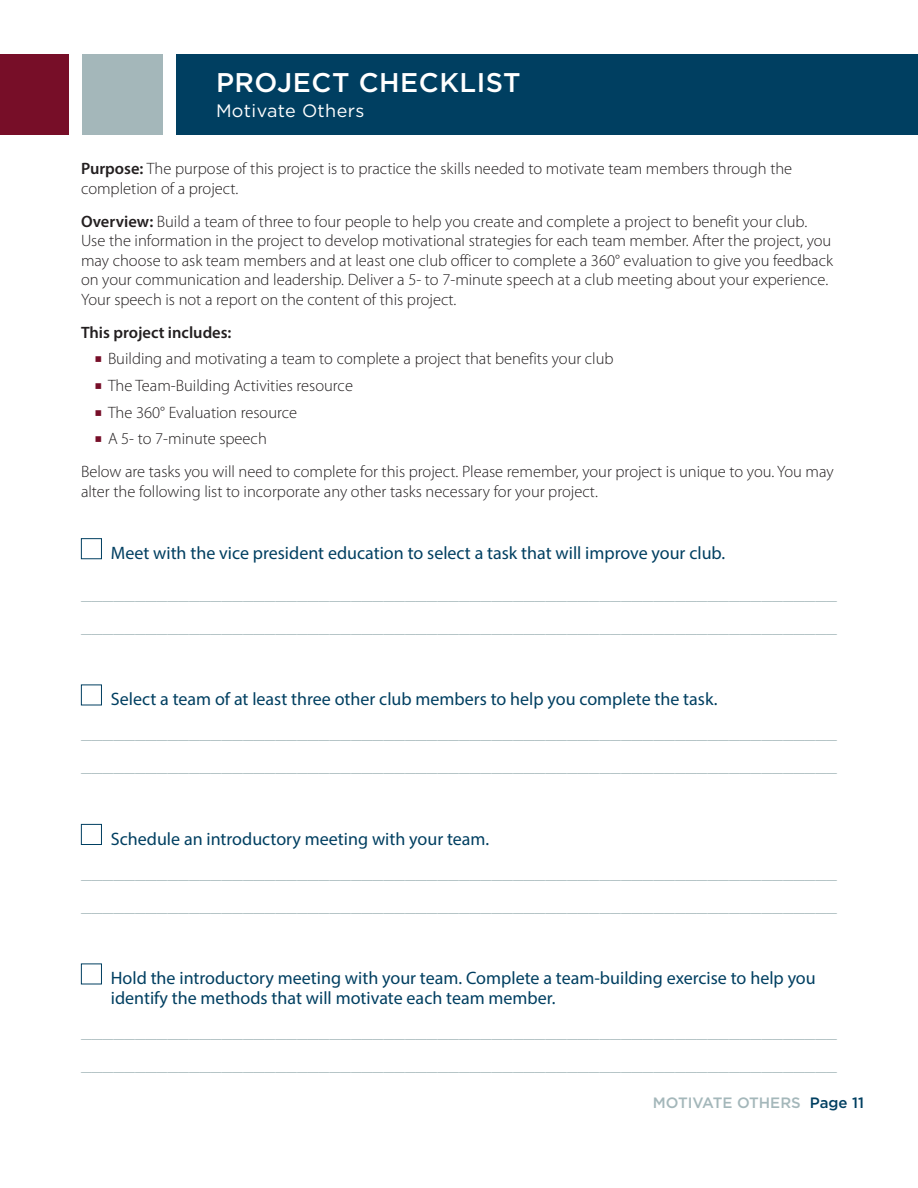
<style>
.page{position:relative;width:918px;height:1188px;background:#fff}
.page>*{position:absolute;margin:0;border:0;box-sizing:border-box;transform-origin:0 0}
.t1{font:500 27px "Gotham";letter-spacing:.02em;color:#fff}
.t2{font:300 18px/33px "Gotham";color:#a4b7ba}
.t3{font:18px/19.5px "Myriad Pro";color:#003f61}
.t4{font:18px "Gotham";letter-spacing:.02em;color:#fff}
.t5{font:300 16.5px/19.5px "Myriad Pro";color:#231f20}
.t6{font:600 16.5px "Myriad Pro";color:#231f20}
.t7{font:500 15px "Gotham";color:#a4b7ba}
.s1{font-weight:600}
.s2{font-family:"Minion Pro";font-weight:700;font-stretch:condensed;font-size:19.5px;color:#770e28}
.s3{color:#003f61}
</style>
<div class="page">
<div style="left:82px;top:54px;width:81px;height:81px;background:#a4b7ba"></div>
<div style="left:176px;top:54px;width:742px;height:81px;background:#003f61"></div>
<div style="left:0;top:54px;width:68px;height:81px;background:#770e28"></div>
<div style="left:81px;top:538px;width:21px;height:21px;border:1px solid #003f61"></div>
<div style="left:81px;top:685px;width:21px;height:20px;border:1px solid #003f61"></div>
<div style="left:81px;top:824px;width:21px;height:21px;border:1px solid #003f61"></div>
<div style="left:81px;top:964px;width:21px;height:20px;border:1px solid #003f61"></div>
<h1 class="t1" style="left:216px;top:70px;width:306px">PROJECT CHECKLIST</h1>
<p class="t4" style="left:216px;top:103px;width:150px">Motivate Others</p>
<p class="t5" style="left:81px;top:160px;width:713px"><span class="s1">Purpose:</span> The purpose of this project is to practice the skills needed to motivate team members through the completion of a project.</p>
<p class="t5" style="left:81px;top:213px;width:754px"><span class="s1">Overview:</span> Build a team of three to four people to help you create and complete a project to benefit your club.<br>Use the information in the project to develop motivational strategies for each team member. After the project, you may choose to ask team members and at least one club officer to complete a 360° evaluation to give you feedback on your communication and leadership. Deliver a 5- to 7-minute speech at a club meeting about your experience.<br>Your speech is not a report on the content of this project.</p>
<p class="t6" style="left:81px;top:326px;width:152px">This project includes:</p>
<p class="t5" style="left:94px;top:351px;width:521px"><span class="s2">■</span> Building and motivating a team to complete a project that benefits your club</p>
<p class="t5" style="left:94px;top:377px;width:260px"><span class="s2">■</span> The Team-Building Activities resource</p>
<p class="t5" style="left:94px;top:404px;width:204px"><span class="s2">■</span> The 360° Evaluation resource</p>
<p class="t5" style="left:81px;top:423px;width:754px;line-height:33px;text-indent:13px"><span class="s2">■</span> A 5- to 7-minute speech<br>Below are tasks you will need to complete for this project. Please remember, your project is unique to you. You may</p>
<p class="t5" style="left:81px;top:483px;width:518px">alter the following list to incorporate any other tasks necessary for your project.</p>
<p class="t3" style="left:111px;top:545px;width:616px">Meet with the vice president education to select a task that will improve your club.</p>
<p class="t2" style="left:81px;top:577px;width:758px">______________________________________________________________________ ______________________________________________________________________</p>
<p class="t3" style="left:111px;top:691px;width:608px">Select a team of at least three other club members to help you complete the task.</p>
<p class="t2" style="left:81px;top:716px;width:758px">______________________________________________________________________ ______________________________________________________________________</p>
<p class="t3" style="left:111px;top:831px;width:380px">Schedule an introductory meeting with your team.</p>
<p class="t2" style="left:81px;top:856px;width:758px">______________________________________________________________________ ______________________________________________________________________</p>
<p class="t3" style="left:111px;top:970px;width:706px">Hold the introductory meeting with your team. Complete a team-building exercise to help you identify the methods that will motivate each team member.</p>
<p class="t2" style="left:81px;top:1015px;width:758px">______________________________________________________________________ ______________________________________________________________________</p>
<p class="t7" style="left:653px;top:1096px;width:213px">MOTIVATE OTHERS <span class="s3">Page 11</span></p>
</div>
